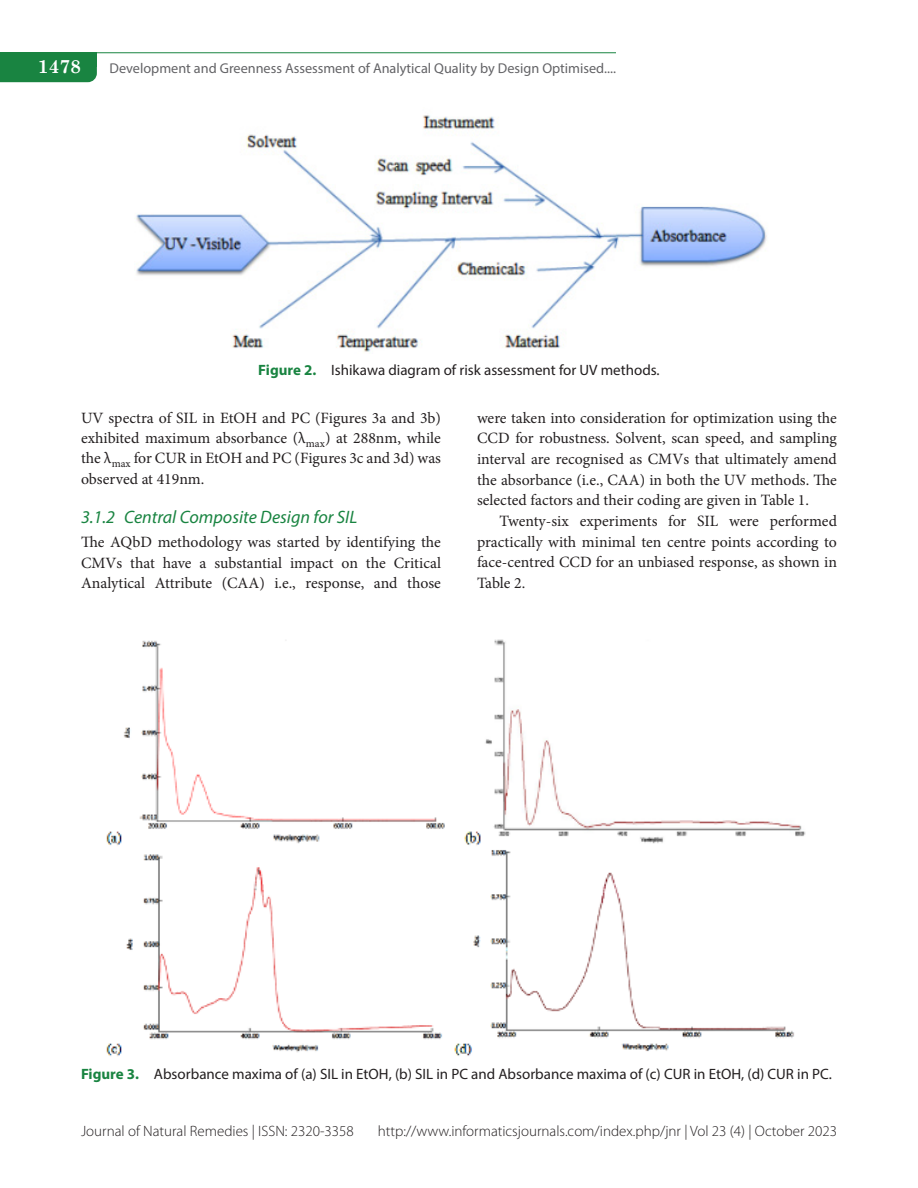
<style>
.page{position:relative;width:918px;height:1188px;background:#fff}
.page>*{position:absolute;margin:0;border:0;box-sizing:border-box;transform-origin:0 0}
.t1{font:700 18.75px "Century Schoolbook";color:#fff}
.C-level{font:italic 18px "Myriad Pro";color:#198441}
.Text{font:15.75px/20.2px "Minion Pro";color:#231f20;text-align:justify}
.Text_Ind{font:15.75px/20.7px "Minion Pro";letter-spacing:-.005em;color:#231f20;text-align:justify}
.Fig_cap{font:15px "Myriad Pro";color:#231f20}
.t2{font:300 15px "Myriad Pro";color:#231f20}
.t3{font:14.25px "Myriad Pro";color:#636366}
.s1{font-weight:700;color:#198441}
</style>
<div class="page">
<hr style="left:0;top:52px;width:616px;height:1px;background:#198441">
<svg style="left:0;top:67px;width:97px;height:15px"></svg>
<div style="left:0;top:53px;width:97px;height:14px;background:#198441"></div>
<div style="left:0;top:68px;width:27px;height:14px;background:#198441"></div>
<img style="left:136px;top:115px;width:631px;height:237px">
<img style="left:106px;top:639px;width:700px;height:417px">
<p class="t1" style="left:38px;top:52px;width:45px">1478</p>
<p class="t3" style="left:110px;top:60px;width:508px">Development and Greenness Assessment of Analytical Quality by Design Optimised....</p>
<p class="Fig_cap" style="left:258px;top:361px;width:403px"><span class="s1">Figure 2.</span> Ishikawa diagram of risk assessment for UV methods.</p>
<p class="Text" style="left:81px;top:408px;width:362px">UV spectra of SIL in EtOH and PC (Figures 3a and 3b) exhibited maximum absorbance (λ<sub>max</sub>) at 288nm, while the λ<sub>max</sub> for CUR in EtOH and PC (Figures 3c and 3d) was observed at 419nm.</p>
<p class="C-level" style="left:81px;top:506px;width:278px">3.1.2 Central Composite Design for SIL</p>
<p class="Text" style="left:81px;top:532px;width:362px">The AQbD methodology was started by identifying the CMVs that have a substantial impact on the Critical Analytical Attribute (CAA) i.e., response, and those</p>
<p class="Text" style="left:477px;top:407px;width:362px;line-height:20.7px">were taken into consideration for optimization using the CCD for robustness. Solvent, scan speed, and sampling interval are recognised as CMVs that ultimately amend the absorbance (i.e., CAA) in both the UV methods. The selected factors and their coding are given in Table 1.</p>
<p class="Text_Ind" style="left:477px;top:511px;width:362px;text-indent:22px">Twenty-six experiments for SIL were performed practically with minimal ten centre points according to face-centred CCD for an unbiased response, as shown in Table 2.</p>
<p class="Fig_cap" style="left:81px;top:1065px;width:753px"><span class="s1">Figure 3.</span> Absorbance maxima of (a) SIL in EtOH, (b) SIL in PC and Absorbance maxima of (c) CUR in EtOH, (d) CUR in PC.</p>
<p class="t2" style="left:81px;top:1122px;width:274px">Journal of Natural Remedies | ISSN: 2320-3358</p>
<p class="t2" style="left:378px;top:1122px;width:461px">http://www.informaticsjournals.com/index.php/jnr | Vol 23 (4) | October 2023</p>
</div>
